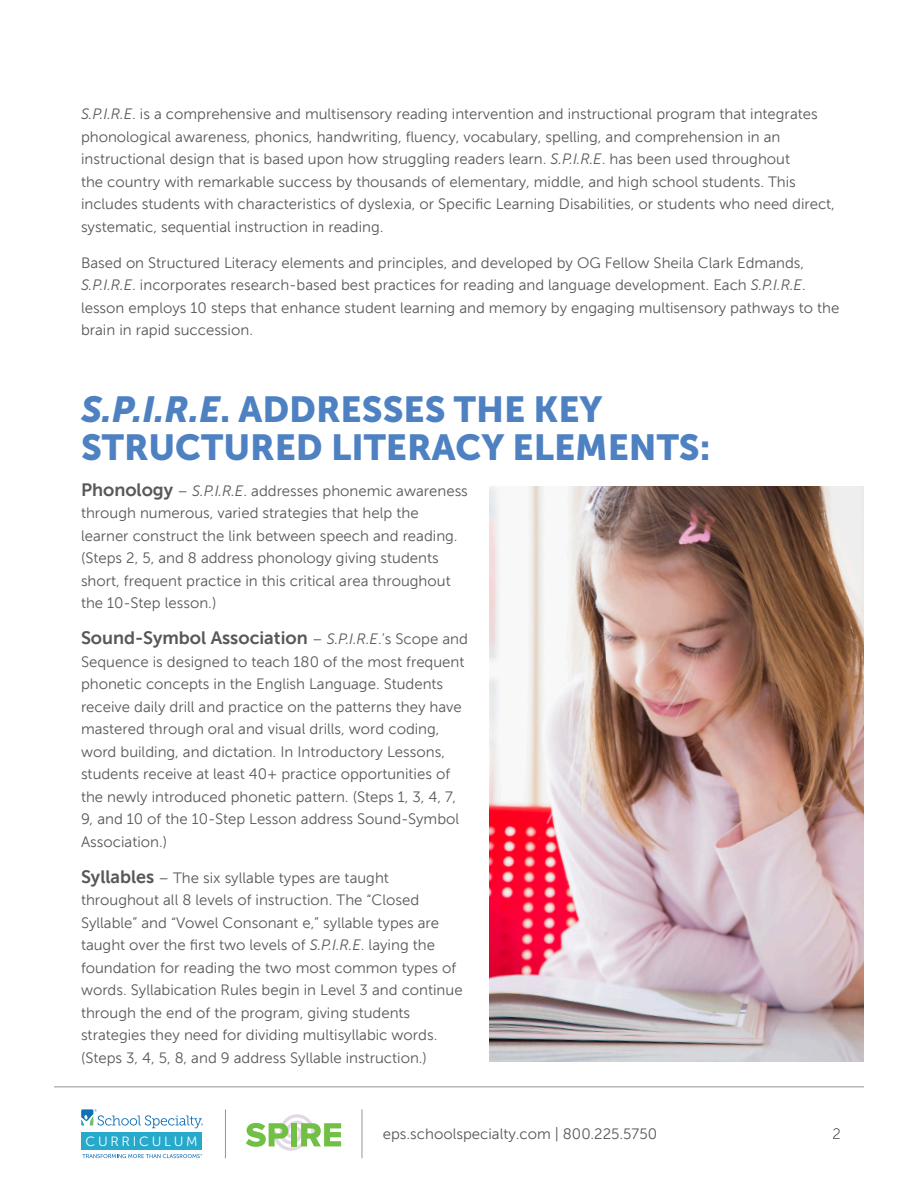
<style>
.page{position:relative;width:918px;height:1188px;background:#fff}
.page>*{position:absolute;margin:0;border:0;box-sizing:border-box;transform-origin:0 0}
.Body_Copy{font:36px/37.5px "Museo Sans 900";color:#4e81c2}
.Body_Copy-2{font:18px "Museo Sans 700";color:#57585a}
.Body_Copy-3{font:15px/22.5px "Museo Sans 300";color:#57585a}
.t1{font:15px "Museo Sans 100";color:#231f20}
.t2{font:13.35px "Museo Sans 300";letter-spacing:.205em;color:#fff}
.s1{font-style:italic}
.s2{font-family:"Museo Sans 700";font-size:18px}
.s3{font-family:"Museo Sans 300";font-size:15px}
.s4{font-family:"Museo Sans 300";font-style:italic;font-size:15px}
</style>
<div class="page">
<hr style="left:54px;top:1086px;width:810px;height:1px;background:#939598">
<svg style="left:81px;top:1109px;width:122px;height:19px"></svg>
<svg style="left:82px;top:1154px;width:120px;height:4px"></svg>
<div style="left:81px;top:1133px;width:121px;height:17px;background:#27a9cb"></div>
<hr style="left:225px;top:1110px;width:1px;height:48px;background:#939598">
<svg style="left:246px;top:1114px;width:95px;height:37px"></svg>
<hr style="left:362px;top:1109px;width:1px;height:49px;background:#939598">
<img style="left:489px;top:486px;width:375px;height:576px">
<p class="Body_Copy-3" style="left:81px;top:103px;width:755px"><span class="s1">S.P.I.R.E</span>. is a comprehensive and multisensory reading intervention and instructional program that integrates phonological awareness, phonics, handwriting, fluency, vocabulary, spelling, and comprehension in an instructional design that is based upon how struggling readers learn. <span class="s1">S.P.I.R.E</span>. has been used throughout<br>the country with remarkable success by thousands of elementary, middle, and high school students. This includes students with characteristics of dyslexia, or Specific Learning Disabilities, or students who need direct, systematic, sequential instruction in reading.</p>
<p class="Body_Copy-3" style="left:81px;top:251px;width:760px">Based on Structured Literacy elements and principles, and developed by OG Fellow Sheila Clark Edmands, <span class="s1">S.P.I.R.E</span>. incorporates research-based best practices for reading and language development. Each <span class="s1">S.P.I.R.E</span>. lesson employs 10 steps that enhance student learning and memory by engaging multisensory pathways to the brain in rapid succession.</p>
<p class="Body_Copy" style="left:81px;top:391px;width:631px"><span class="s1">S.P.I.R.E</span>. ADDRESSES THE KEY<br>STRUCTURED LITERACY ELEMENTS:</p>
<p class="Body_Copy-3" style="left:81px;top:479px;width:388px"><span class="s2">Phonology</span> – <span class="s1">S.P.I.R.E</span>. addresses phonemic awareness through numerous, varied strategies that help the learner construct the link between speech and reading. (Steps 2, 5, and 8 address phonology giving students short, frequent practice in this critical area throughout the 10-Step lesson.)</p>
<p class="Body_Copy-2" style="left:81px;top:628px;width:388px">Sound-Symbol Association <span class="s3">–</span> <span class="s4">S.P.I.R.E</span><span class="s3">.’s Scope and</span></p>
<p class="Body_Copy-3" style="left:81px;top:650px;width:385px">Sequence is designed to teach 180 of the most frequent phonetic concepts in the English Language. Students receive daily drill and practice on the patterns they have mastered through oral and visual drills, word coding, word building, and dictation. In Introductory Lessons, students receive at least 40+ practice opportunities of the newly introduced phonetic pattern. (Steps 1, 3, 4, 7, 9, and 10 of the 10-Step Lesson address Sound-Symbol Association.)</p>
<p class="Body_Copy-3" style="left:81px;top:866px;width:383px"><span class="s2">Syllables</span> – The six syllable types are taught throughout all 8 levels of instruction. The “Closed Syllable” and “Vowel Consonant e,” syllable types are taught over the first two levels of <span class="s1">S.P.I.R.E</span>. laying the foundation for reading the two most common types of words. Syllabication Rules begin in Level 3 and continue through the end of the program, giving students strategies they need for dividing multisyllabic words. (Steps 3, 4, 5, 8, and 9 address Syllable instruction.)</p>
<p class="t2" style="left:86px;top:1135px;width:114px">CURRICULUM</p>
<p class="Body_Copy-3" style="left:383px;top:1123px;width:276px">eps.schoolspecialty.com | 800.225.5750</p>
<p class="t1" style="left:832px;top:1126px;width:10px">2</p>
</div>
